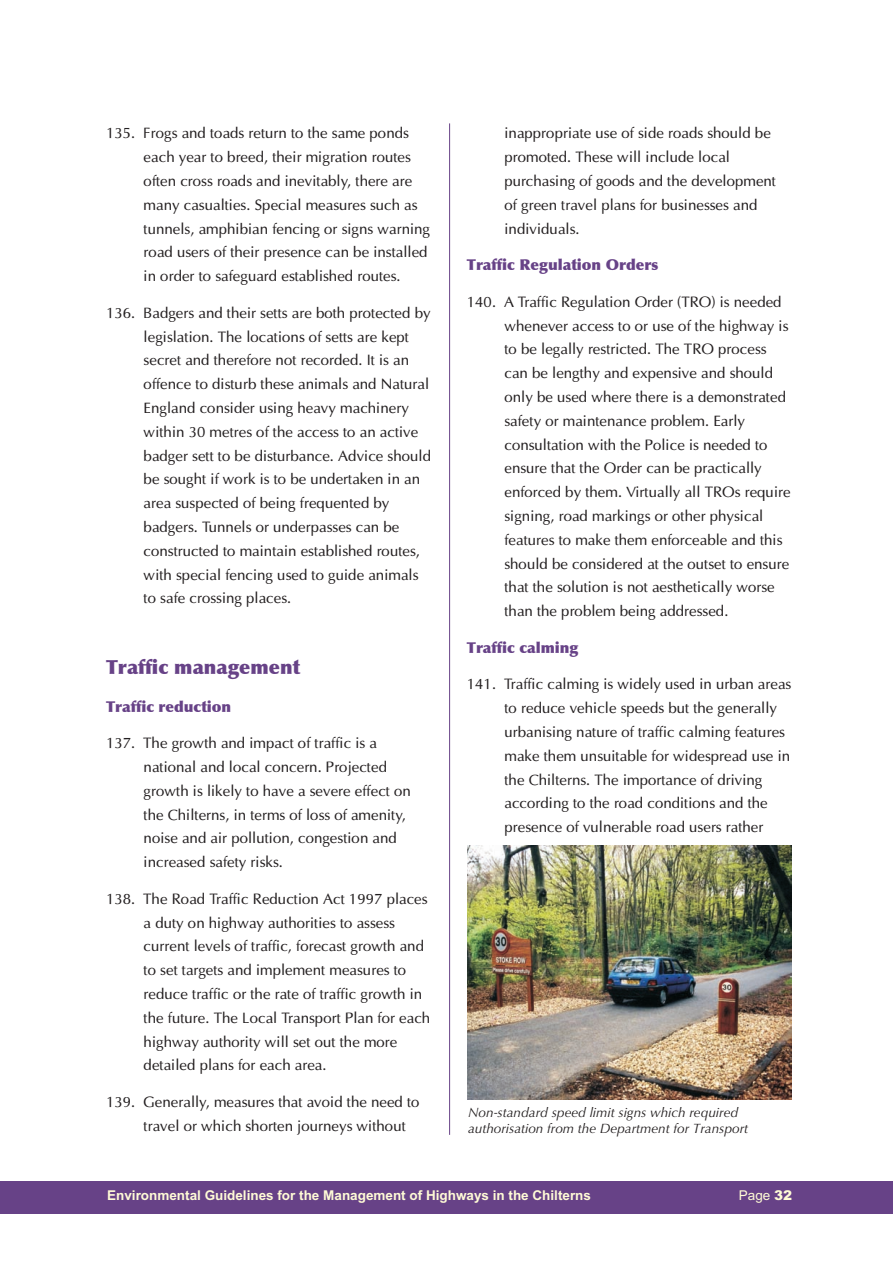
<style>
.page{position:relative;width:893px;height:1263px;background:#fff}
.page>*{position:absolute;margin:0;border:0;box-sizing:border-box;transform-origin:0 0}
.t1{font:700 19.5px "Optima";color:#674287}
.t2{font:15px/23.9px "Optima";color:#231f20}
.t3{font:700 15px "Optima";color:#674287}
.t4{font:italic 13.5px/16px "Optima";color:#231f20}
.t5{font:700 13.5px "Arial";color:#fffbd6}
.t6{font:13.5px "Arial";color:#fffbd6}
.s1{font-weight:900;font-style:italic}
</style>
<div class="page">
<div style="left:0;top:1181px;width:893px;height:33px;background:#674287"></div>
<hr style="left:449px;top:123px;width:1px;height:1012px;background:#674287">
<img style="left:467px;top:845px;width:324px;height:254px">
<p class="t2" style="left:144px;top:123px;width:288px;text-indent:-38px">135. Frogs and toads return to the same ponds each year to breed, their migration routes often cross roads and inevitably, there are many casualties. Special measures such as tunnels, amphibian fencing or signs warning road users of their presence can be installed in order to safeguard established routes.</p>
<p class="t2" style="left:144px;top:302px;width:289px;text-indent:-38px">136. Badgers and their setts are both protected by legislation. The locations of setts are kept secret and therefore not recorded. It is an offence to disturb these animals and Natural England consider using heavy machinery within 30 metres of the access to an active badger sett to be disturbance. Advice should be sought if work is to be undertaken in an area suspected of being frequented by badgers. Tunnels or underpasses can be constructed to maintain established routes, with special fencing used to guide animals to safe crossing places.</p>
<h1 class="t1" style="left:106px;top:655px;width:195px">Traffic management</h1>
<p class="t3" style="left:106px;top:697px;width:127px">Traffic reduction</p>
<p class="t2" style="left:144px;top:732px;width:269px;text-indent:-38px">137. The growth and impact of traffic is a national and local concern. Projected growth is likely to have a severe effect on the Chilterns, in terms of loss of amenity, noise and air pollution, congestion and increased safety risks.</p>
<p class="t2" style="left:144px;top:888px;width:288px;text-indent:-38px">138. The Road Traffic Reduction Act 1997 places a duty on highway authorities to assess current levels of traffic, forecast growth and to set targets and implement measures to reduce traffic or the rate of traffic growth in the future. The Local Transport Plan for each highway authority will set out the more detailed plans for each area.</p>
<p class="t2" style="left:144px;top:1091px;width:277px;text-indent:-38px">139. Generally, measures that avoid the need to travel or which shorten journeys without</p>
<p class="t2" style="left:504px;top:123px;width:273px">inappropriate use of side roads should be promoted. These will include local purchasing of goods and the development of green travel plans for businesses and individuals.</p>
<p class="t3" style="left:467px;top:256px;width:193px">Traffic Regulation Orders</p>
<p class="t2" style="left:504px;top:291px;width:288px;text-indent:-38px">140. A Traffic Regulation Order (TRO) is needed whenever access to or use of the highway is to be legally restricted. The TRO process can be lengthy and expensive and should only be used where there is a demonstrated safety or maintenance problem. Early consultation with the Police is needed to ensure that the Order can be practically enforced by them. Virtually all TROs require signing, road markings or other physical features to make them enforceable and this should be considered at the outset to ensure that the solution is not aesthetically worse than the problem being addressed.</p>
<p class="t3" style="left:467px;top:638px;width:113px">Traffic calming</p>
<p class="t2" style="left:504px;top:674px;width:288px;text-indent:-38px">141. Traffic calming is widely used in urban areas to reduce vehicle speeds but the generally urbanising nature of traffic calming features make them unsuitable for widespread use in the Chilterns. The importance of driving according to the road conditions and the presence of vulnerable road users rather</p>
<p class="t4" style="left:468px;top:1104px;width:282px">Non-standard speed limit signs which required authorisation from the Department for Transport</p>
<p class="t5" style="left:107px;top:1190px;width:485px">Environmental Guidelines for the Management of Highways in the Chilterns</p>
<p class="t6" style="left:739px;top:1190px;width:55px">Page <span class="s1">32</span></p>
</div>
